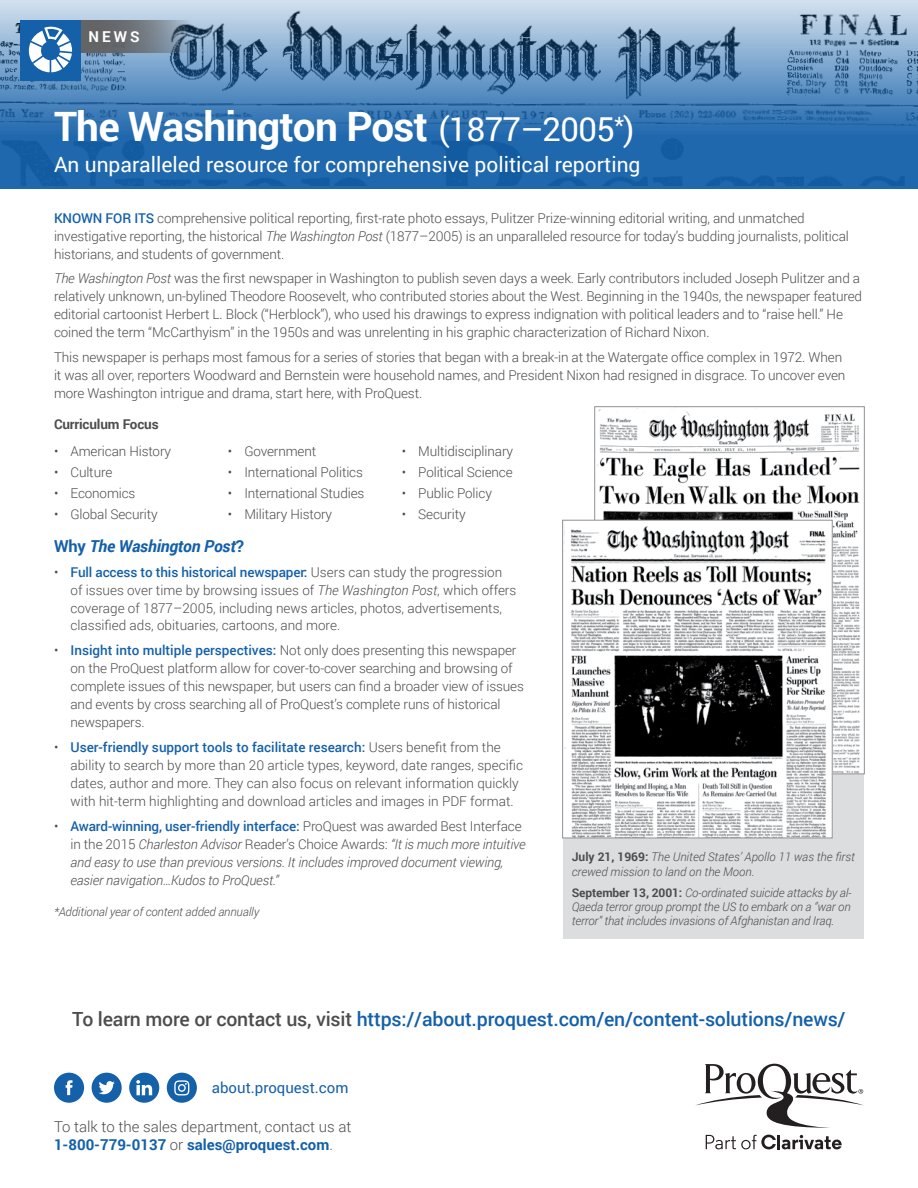
<style>
.page{position:relative;width:918px;height:1188px;background:#fff}
.page>*{position:absolute;margin:0;border:0;box-sizing:border-box;transform-origin:0 0}
.t1{font:700 40.5px "Roboto";letter-spacing:-.02em;color:#fff}
.t2{font:21px "Roboto";color:#fff}
.t3{font:500 19.5px "Roboto";letter-spacing:-.01em;color:#1460a9}
.t4{font:italic 700 16.5px "Roboto";letter-spacing:-.01em;color:#1460a9}
.t5{font:300 15px/18px "Roboto";color:#4d4d4f}
.t6{font:15px "Roboto";color:#1460a9}
.t7{font:700 15px "Roboto";color:#fff}
.t8{font:300 13.5px/18px "Roboto";letter-spacing:-.01em;color:#4d4d4f}
.t9{font:italic 300 13.5px/18px "Roboto";letter-spacing:-.01em;color:#4d4d4f}
.t10{font:700 13.5px "Roboto";letter-spacing:-.01em;color:#4d4d4f}
.t11{font:italic 300 12px/14.2px "Roboto";letter-spacing:-.01em;color:#4d4d4f}
.s1{font-weight:400;font-size:33px}
.s2{font-weight:500;color:#1460a9}
.s3{font-style:italic}
.s4{font-style:normal}
.s5{font-weight:500;font-style:normal;color:#1460a9}
.s6{font-weight:700;font-style:normal}
.s7{color:#4d4d4f}
.s8{font-weight:700;color:#1460a9}
</style>
<div class="page">
<div style="left:563px;top:725px;width:301px;height:213px;background:#dcddde"></div>
<svg style="left:0;top:0;width:918px;height:189px;background:#5387b9"></svg>
<svg style="left:81px;top:20px;width:115px;height:33px;background:#6a757f"></svg>
<div style="left:20px;top:20px;width:61px;height:61px;background:#1460a9"></div>
<svg style="left:29px;top:27px;width:43px;height:45px"></svg>
<img style="left:597px;top:408px;width:266px;height:364px">
<img style="left:564px;top:522px;width:266px;height:314px">
<div style="left:562px;top:520px;width:270px;height:318px;border:1px solid #919195"></div>
<div style="left:54px;top:1073px;width:30px;height:30px;background:#1460a9;border-radius:50%"></div>
<svg style="left:66px;top:1080px;width:7px;height:15px"></svg>
<div style="left:92px;top:1073px;width:30px;height:30px;background:#1460a9;border-radius:50%"></div>
<svg style="left:99px;top:1081px;width:16px;height:13px"></svg>
<div style="left:167px;top:1073px;width:30px;height:30px;background:#1460a9;border-radius:50%"></div>
<svg style="left:174px;top:1080px;width:15px;height:15px"></svg>
<div style="left:129px;top:1073px;width:30px;height:30px;background:#1460a9;border-radius:50%"></div>
<svg style="left:136px;top:1080px;width:16px;height:15px"></svg>
<svg style="left:695px;top:1064px;width:169px;height:64px"></svg>
<svg style="left:706px;top:1135px;width:70px;height:14px"></svg>
<hr style="left:777px;top:1135px;width:3px;height:14px;background:#231f20">
<svg style="left:782px;top:1135px;width:60px;height:14px"></svg>
<p class="t7" style="left:88px;top:26px;width:53px">NEWS</p>
<h1 class="t1" style="left:54px;top:98px;width:582px">The Washington Post <span class="s1">(1877–2005</span><sup>*</sup><span class="s1">)</span></h1>
<h2 class="t2" style="left:54px;top:150px;width:588px">An unparalleled resource for comprehensive political reporting</h2>
<p class="t8" style="left:54px;top:208px;width:796px"><span class="s2">KNOWN FOR ITS</span> comprehensive political reporting, first-rate photo essays, Pulitzer Prize-winning editorial writing, and unmatched investigative reporting, the historical <span class="s3">The Washington Post</span> (1877–2005) is an unparalleled resource for today’s budding journalists, political historians, and students of government.</p>
<p class="t8" style="left:54px;top:269px;width:810px"><span class="s3">The Washington Post</span> was the first newspaper in Washington to publish seven days a week. Early contributors included Joseph Pulitzer and a relatively unknown, un-bylined Theodore Roosevelt, who contributed stories about the West. Beginning in the 1940s, the newspaper featured editorial cartoonist Herbert L. Block (“Herblock”), who used his drawings to express indignation with political leaders and to “raise hell.” He coined the term “McCarthyism” in the 1950s and was unrelenting in his graphic characterization of Richard Nixon.</p>
<p class="t8" style="left:54px;top:348px;width:793px">This newspaper is perhaps most famous for a series of stories that began with a break-in at the Watergate office complex in 1972. When it was all over, reporters Woodward and Bernstein were household names, and President Nixon had resigned in disgrace. To uncover even more Washington intrigue and drama, start here, with ProQuest.</p>
<p class="t10" style="left:54px;top:415px;width:106px">Curriculum Focus</p>
<p class="t8" style="left:54px;top:442px;width:119px">• American History</p>
<p class="t8" style="left:54px;top:463px;width:60px">• Culture</p>
<p class="t8" style="left:54px;top:484px;width:83px">• Economics</p>
<p class="t8" style="left:54px;top:505px;width:105px">• Global Security</p>
<p class="t8" style="left:402px;top:441px;width:113px">• Multidisciplinary</p>
<p class="t8" style="left:402px;top:463px;width:112px">• Political Science</p>
<p class="t8" style="left:402px;top:484px;width:92px">• Public Policy</p>
<p class="t8" style="left:402px;top:505px;width:65px">• Security</p>
<p class="t8" style="left:228px;top:441px;width:90px">• Government</p>
<p class="t8" style="left:228px;top:463px;width:137px">• International Politics</p>
<p class="t8" style="left:228px;top:484px;width:138px">• International Studies</p>
<p class="t8" style="left:228px;top:505px;width:106px">• Military History</p>
<p class="t4" style="left:54px;top:534px;width:192px"><span class="s4">Why</span> The Washington Post<span class="s4">?</span></p>
<p class="t8" style="left:70px;top:562px;width:447px;text-indent:-16px">• <span class="s2">Full access to this historical newspaper:</span> Users can study the progression of issues over time by browsing issues of <span class="s3">The Washington Post</span>, which offers coverage of 1877–2005, including news articles, photos, advertisements, classified ads, obituaries, cartoons, and more.</p>
<p class="t8" style="left:70px;top:641px;width:455px;text-indent:-16px">• <span class="s2">Insight into multiple perspectives:</span> Not only does presenting this newspaper on the ProQuest platform allow for cover-to-cover searching and browsing of complete issues of this newspaper, but users can find a broader view of issues and events by cross searching all of ProQuest’s complete runs of historical newspapers.</p>
<p class="t8" style="left:70px;top:738px;width:454px;text-indent:-16px">• <span class="s2">User-friendly support tools to facilitate research:</span> Users benefit from the ability to search by more than 20 article types, keyword, date ranges, specific dates, author and more. They can also focus on relevant information quickly with hit-term highlighting and download articles and images in PDF format.</p>
<p class="t9" style="left:70px;top:816px;width:457px;text-indent:-16px"><span class="s4">•</span> <span class="s5">Award-winning, user-friendly interface:</span> <span class="s4">ProQuest was awarded Best Interface in the 2015</span> Charleston Advisor <span class="s4">Reader’s Choice Awards:</span> “It is much more intuitive and easy to use than previous versions. It includes improved document viewing, easier navigation…Kudos to ProQuest.”</p>
<p class="t11" style="left:54px;top:904px;width:207px">*Additional year of content added annually</p>
<p class="t11" style="left:572px;top:850px;width:285px"><span class="s6">July 21, 1969:</span> The United States’ Apollo 11 was the first crewed mission to land on the Moon.</p>
<p class="t11" style="left:572px;top:885px;width:281px;text-align:justify"><span class="s6">September 13, 2001:</span> Co-ordinated suicide attacks by al-Qaeda terror group prompt the US to embark on a ‘’war on terror’’ that includes invasions of Afghanistan and Iraq.</p>
<h3 class="t3" style="left:72px;top:1005px;width:775px"><span class="s7">To learn more or contact us, visit</span> https://about.proquest.com/en/content-solutions/news/</h3>
<p class="t6" style="left:212px;top:1077px;width:138px">about.proquest.com</p>
<p class="t5" style="left:54px;top:1117px;width:299px">To talk to the sales department, contact us at<br><span class="s8">1-800-779-0137</span> or <span class="s8">sales@proquest.com</span>.</p>
</div>
